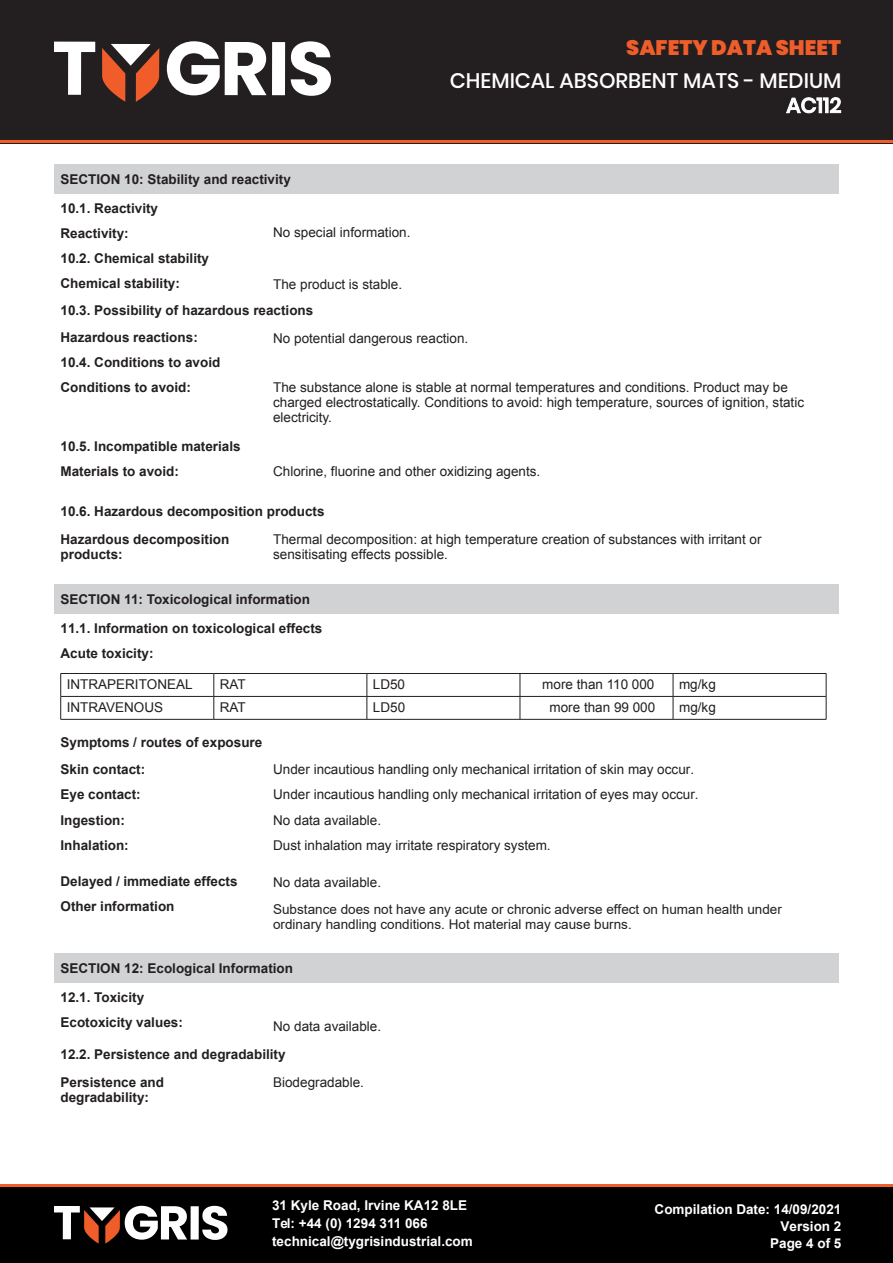
<style>
.page{position:relative;width:893px;height:1263px;background:#fff}
.page>*{position:absolute;margin:0;border:0;box-sizing:border-box;transform-origin:0 0}
.t1{font:500 21px/25.2px "Poppins";color:#fff;text-align:right}
.t2{font:900 21px "Poppins";color:#ef5d2a}
.t3{font:13.5px/14.9px "Arial";color:#231f20}
.t4{font:700 13.5px/25.2px "Arial";color:#231f20}
.t5{font:700 13.5px/18px "Arial";color:#fff}
.t6{font:700 13.5px "Arial";color:#231f20}
.t7{font:700 13.5px/17px "Arial";color:#fff;text-align:right}
</style>
<div class="page">
<div style="left:0;top:1186px;width:893px;height:77px;background:#000001"></div>
<hr style="left:0;top:1184px;width:893px;height:2px;background:#ef5d2a">
<div style="left:191px;top:1206px;width:8px;height:33px;background:#fff"></div>
<svg style="left:202px;top:1206px;width:26px;height:34px"></svg>
<svg style="left:54px;top:1206px;width:133px;height:38px"></svg>
<div style="left:54px;top:584px;width:784px;height:30px;background:#d1d2d4"></div>
<div style="left:54px;top:164px;width:784px;height:30px;background:#d1d2d4"></div>
<hr style="left:61px;top:673px;width:153px;height:1px;background:#231f20">
<hr style="left:214px;top:673px;width:153px;height:1px;background:#231f20">
<hr style="left:367px;top:673px;width:153px;height:1px;background:#231f20">
<hr style="left:520px;top:673px;width:153px;height:1px;background:#231f20">
<hr style="left:673px;top:673px;width:153px;height:1px;background:#231f20">
<hr style="left:61px;top:696px;width:153px;height:1px;background:#231f20">
<svg style="left:60px;top:674px;width:1px;height:45px"></svg>
<hr style="left:214px;top:696px;width:153px;height:1px;background:#231f20">
<svg style="left:214px;top:674px;width:1px;height:45px"></svg>
<hr style="left:367px;top:696px;width:153px;height:1px;background:#231f20">
<svg style="left:367px;top:674px;width:1px;height:45px"></svg>
<hr style="left:520px;top:696px;width:153px;height:1px;background:#231f20">
<svg style="left:520px;top:674px;width:1px;height:45px"></svg>
<hr style="left:673px;top:696px;width:153px;height:1px;background:#231f20">
<svg style="left:673px;top:674px;width:1px;height:45px"></svg>
<svg style="left:826px;top:674px;width:1px;height:45px"></svg>
<hr style="left:61px;top:719px;width:153px;height:1px;background:#231f20">
<hr style="left:214px;top:719px;width:153px;height:1px;background:#231f20">
<hr style="left:367px;top:719px;width:153px;height:1px;background:#231f20">
<hr style="left:520px;top:719px;width:153px;height:1px;background:#231f20">
<hr style="left:673px;top:719px;width:153px;height:1px;background:#231f20">
<div style="left:54px;top:953px;width:784px;height:30px;background:#d1d2d4"></div>
<div style="left:0;top:0;width:893px;height:143px;background:#231f20"></div>
<hr style="left:0;top:140px;width:893px;height:3px;background:#ef5d2a">
<svg style="left:54px;top:42px;width:41px;height:53px"></svg>
<svg style="left:167px;top:41px;width:100px;height:54px"></svg>
<div style="left:272px;top:42px;width:13px;height:53px;background:#fff"></div>
<svg style="left:291px;top:41px;width:40px;height:55px"></svg>
<svg style="left:102px;top:44px;width:57px;height:58px"></svg>
<p class="t6" style="left:61px;top:169px;width:232px">SECTION 10: Stability and reactivity</p>
<h1 class="t2" style="left:626px;top:36px;width:216px">SAFETY DATA SHEET</h1>
<h1 class="t1" style="left:450px;top:68px;width:393px">CHEMICAL ABSORBENT MATS - MEDIUM<br>AC112</h1>
<p class="t4" style="left:61px;top:196px;width:150px">10.1. Reactivity<br>Reactivity:<br>10.2. Chemical stability<br>Chemical stability:</p>
<p class="t3" style="left:273px;top:225px;width:139px">No special information.</p>
<p class="t3" style="left:273px;top:277px;width:131px">The product is stable.</p>
<p class="t4" style="left:61px;top:297px;width:254px;line-height:27px">10.3. Possibility of hazardous reactions<br>Hazardous reactions:</p>
<p class="t4" style="left:61px;top:350px;width:161px">10.4. Conditions to avoid<br>Conditions to avoid:</p>
<p class="t3" style="left:273px;top:331px;width:197px">No potential dangerous reaction.</p>
<p class="t3" style="left:273px;top:380px;width:532px">The substance alone is stable at normal temperatures and conditions. Product may be charged electrostatically. Conditions to avoid: high temperature, sources of ignition, static electricity.</p>
<p class="t4" style="left:61px;top:434px;width:182px">10.5. Incompatible materials<br>Materials to avoid:</p>
<p class="t3" style="left:273px;top:464px;width:269px">Chlorine, fluorine and other oxidizing agents.</p>
<p class="t4" style="left:61px;top:498px;width:266px;line-height:27.9px">10.6. Hazardous decomposition products<br>Hazardous decomposition</p>
<p class="t4" style="left:61px;top:542px;width:64px">products:</p>
<p class="t3" style="left:273px;top:532px;width:490px">Thermal decomposition: at high temperature creation of substances with irritant or sensitisating effects possible.</p>
<p class="t4" style="left:61px;top:587px;width:251px">SECTION 11: Toxicological information</p>
<p class="t4" style="left:61px;top:616px;width:263px">11.1. Information on toxicological effects<br>Acute toxicity:</p>
<p class="t3" style="left:67px;top:677px;width:128px">INTRAPERITONEAL</p>
<p class="t3" style="left:220px;top:677px;width:27px">RAT</p>
<p class="t3" style="left:373px;top:677px;width:34px">LD50</p>
<p class="t3" style="left:542px;top:677px;width:114px">more than 110 000</p>
<p class="t3" style="left:679px;top:677px;width:38px">mg/kg</p>
<p class="t3" style="left:67px;top:700px;width:98px">INTRAVENOUS</p>
<p class="t3" style="left:220px;top:700px;width:27px">RAT</p>
<p class="t3" style="left:373px;top:700px;width:34px">LD50</p>
<p class="t3" style="left:549px;top:700px;width:107px">more than 99 000</p>
<p class="t3" style="left:679px;top:700px;width:38px">mg/kg</p>
<p class="t4" style="left:61px;top:729px;width:203px;line-height:27px">Symptoms / routes of exposure<br>Skin contact:</p>
<p class="t4" style="left:61px;top:782px;width:82px">Eye contact:<br>Ingestion:<br>Inhalation:</p>
<p class="t4" style="left:61px;top:869px;width:179px">Delayed / immediate effects<br>Other information</p>
<p class="t3" style="left:273px;top:757px;width:427px;line-height:25.2px">Under incautious handling only mechanical irritation of skin may occur.<br>Under incautious handling only mechanical irritation of eyes may occur.<br>No data available.<br>Dust inhalation may irritate respiratory system.</p>
<p class="t3" style="left:273px;top:869px;width:510px;line-height:27.5px">No data available.<br>Substance does not have any acute or chronic adverse effect on human health under</p>
<p class="t3" style="left:273px;top:917px;width:360px">ordinary handling conditions. Hot material may cause burns.</p>
<p class="t6" style="left:61px;top:959px;width:234px">SECTION 12: Ecological Information</p>
<p class="t4" style="left:61px;top:985px;width:124px">12.1. Toxicity<br>Ecotoxicity values:</p>
<p class="t3" style="left:273px;top:1019px;width:110px">No data available.</p>
<p class="t4" style="left:61px;top:1041px;width:227px;line-height:27.9px">12.2. Persistence and degradability<br>Persistence and</p>
<p class="t4" style="left:61px;top:1085px;width:90px">degradability:</p>
<p class="t3" style="left:273px;top:1075px;width:92px">Biodegradable.</p>
<p class="t5" style="left:272px;top:1197px;width:202px">31 Kyle Road, Irvine KA12 8LE<br>Tel: +44 (0) 1294 311 066 technical@tygrisindustrial.com</p>
<p class="t7" style="left:655px;top:1200px;width:188px">Compilation Date: 14/09/2021<br>Version 2<br>Page 4 of 5</p>
</div>
